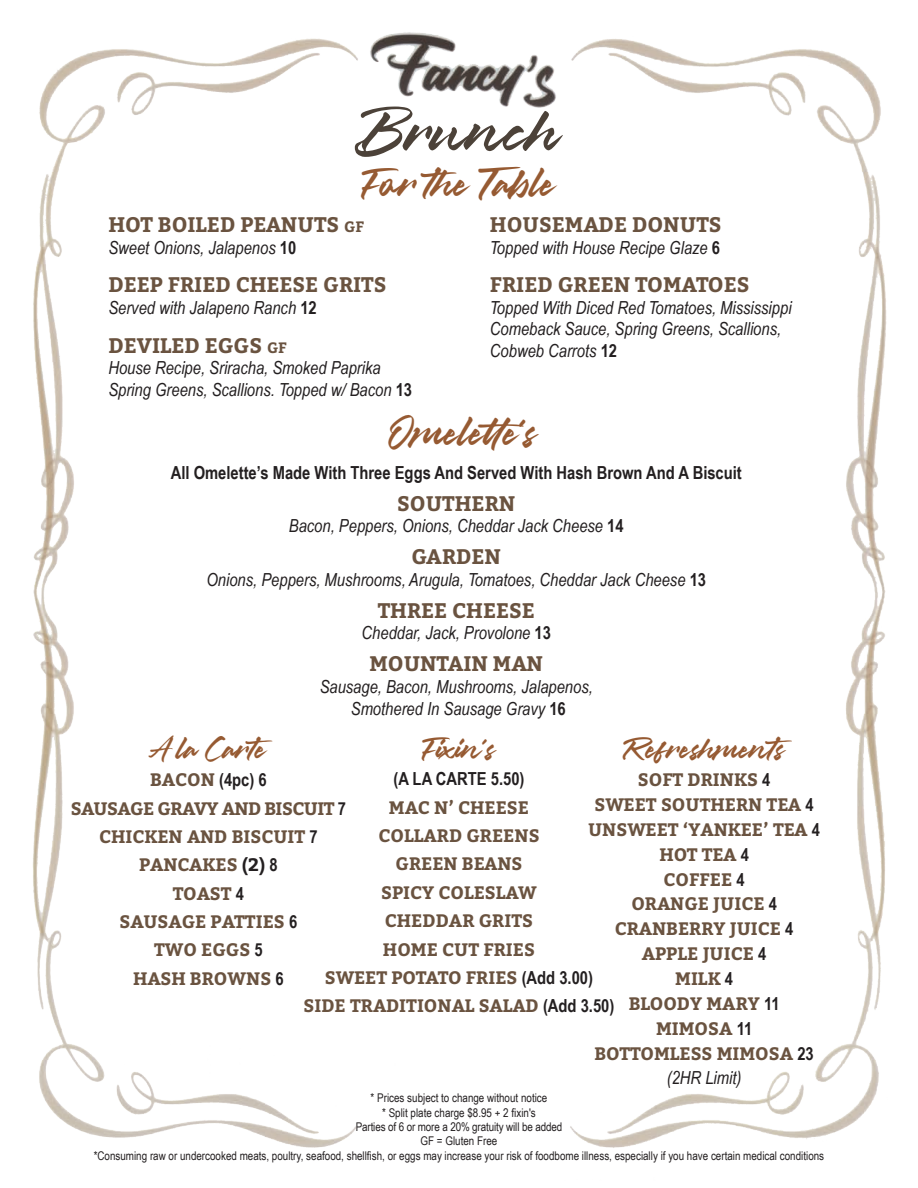
<style>
.page{position:relative;width:918px;height:1188px;background:#fff}
.page>*{position:absolute;margin:0;border:0;box-sizing:border-box;transform-origin:0 0}
.t1{font:900 54px "Misty";color:#4c4239}
.t2{font:900 36px "Misty";color:#965a32}
.t3{font:900 27px "Misty";color:#965a32}
.t4{font:700 21px "Bitter";color:#6a5340}
.t5{font:italic 18px/21.6px "Arial Narrow";color:#231f20}
.t6{font:700 18px/28.3px "Bitter";color:#6a5340;text-align:center}
.t7{font:700 18px "Arial Narrow";color:#231f20}
.t8{font:12px/14.4px "Arial Narrow";color:#231f20;text-align:center}
.s1{font-size:15px}
.s2{font-weight:700;font-style:normal}
.s3{font-family:"Arial Narrow";color:#231f20}
.s4{font-family:"Bitter";color:#6a5340}
.s5{color:#231f20}
</style>
<div class="page">
<img style="left:33px;top:32px;width:854px;height:1116px">
<h1 class="t1" style="left:356px;top:79px;width:207px">Brunch</h1>
<h2 class="t2" style="left:361px;top:149px;width:197px">For the Table</h2>
<p class="t4" style="left:108px;top:211px;width:257px">HOT BOILED PEANUTS <span class="s1">GF</span></p>
<p class="t5" style="left:108px;top:236px;width:189px">Sweet Onions, Jalapenos <span class="s2">10</span></p>
<p class="t4" style="left:108px;top:271px;width:280px">DEEP FRIED CHEESE GRITS</p>
<p class="t5" style="left:108px;top:296px;width:210px">Served with Jalapeno Ranch <span class="s2">12</span></p>
<p class="t4" style="left:108px;top:331px;width:180px">DEVILED EGGS <span class="s1">GF</span></p>
<p class="t5" style="left:108px;top:357px;width:305px">House Recipe, Sriracha, Smoked Paprika<br>Spring Greens, Scallions. Topped w/ Bacon <span class="s2">13</span></p>
<p class="t4" style="left:490px;top:211px;width:233px">HOUSEMADE DONUTS</p>
<p class="t5" style="left:490px;top:236px;width:232px">Topped with House Recipe Glaze <span class="s2">6</span></p>
<p class="t4" style="left:490px;top:271px;width:261px">FRIED GREEN TOMATOES</p>
<p class="t5" style="left:490px;top:296px;width:303px">Topped With Diced Red Tomatoes, Mississippi<br>Comeback Sauce, Spring Greens, Scallions,<br>Cobweb Carrots <span class="s2">12</span></p>
<h2 class="t2" style="left:389px;top:398px;width:151px">Omelette’s</h2>
<p class="t7" style="left:171px;top:459px;width:573px">All Omelette’s Made With Three Eggs And Served With Hash Brown And A Biscuit</p>
<p class="t4" style="left:397px;top:490px;width:120px">SOUTHERN</p>
<p class="t5" style="left:289px;top:515px;width:336px">Bacon, Peppers, Onions, Cheddar Jack Cheese <span class="s2">14</span></p>
<p class="t4" style="left:411px;top:543px;width:91px">GARDEN</p>
<p class="t5" style="left:206px;top:568px;width:501px">Onions, Peppers, Mushrooms, Arugula, Tomatoes, Cheddar Jack Cheese <span class="s2">13</span></p>
<p class="t4" style="left:378px;top:597px;width:159px">THREE CHEESE</p>
<p class="t5" style="left:362px;top:622px;width:191px">Cheddar, Jack, Provolone <span class="s2">13</span></p>
<p class="t4" style="left:369px;top:650px;width:175px">MOUNTAIN MAN</p>
<p class="t5" style="left:320px;top:675px;width:275px;text-align:center">Sausage, Bacon, Mushrooms, Jalapenos,<br>Smothered In Sausage Gravy <span class="s2">16</span></p>
<h3 class="t3" style="left:150px;top:722px;width:129px">A la Carte</h3>
<h3 class="t3" style="left:422px;top:722px;width:76px">Fixin’s</h3>
<h3 class="t3" style="left:623px;top:722px;width:175px">Refreshments</h3>
<p class="t7" style="left:394px;top:765px;width:132px">(A LA CARTE 5.50)</p>
<p class="t6" style="left:304px;top:794px;width:312px">MAC N’ CHEESE<br>COLLARD GREENS<br>GREEN BEANS<br>SPICY COLESLAW<br>CHEDDAR GRITS<br>HOME CUT FRIES<br>SWEET POTATO FRIES <span class="s3">(Add 3.00)<br></span>SIDE TRADITIONAL SALAD <span class="s3">(Add 3.50)</span></p>
<p class="t7" style="left:150px;top:766px;width:118px"><span class="s4">BACON</span> (4pc) 6</p>
<p class="t6" style="left:71px;top:795px;width:277px">SAUSAGE GRAVY AND BISCUIT <span class="s3">7<br></span>CHICKEN AND BISCUIT <span class="s3">7<br></span>PANCAKES <span class="s5">(2)</span> <span class="s3">8<br></span>TOAST <span class="s3">4<br></span>SAUSAGE PATTIES <span class="s3">6<br></span>TWO EGGS <span class="s3">5<br></span>HASH BROWNS <span class="s3">6</span></p>
<p class="t6" style="left:588px;top:768px;width:234px;line-height:24.9px">SOFT DRINKS <span class="s3">4<br></span>SWEET SOUTHERN TEA <span class="s3">4<br></span>UNSWEET ‘YANKEE’ TEA <span class="s3">4<br></span>HOT TEA <span class="s3">4<br></span>COFFEE <span class="s3">4<br></span>ORANGE JUICE <span class="s3">4<br></span>CRANBERRY JUICE <span class="s3">4<br></span>APPLE JUICE <span class="s3">4<br></span>MILK <span class="s3">4<br></span>BLOODY MARY <span class="s3">11<br></span>MIMOSA <span class="s3">11<br></span>BOTTOMLESS MIMOSA <span class="s3">23</span></p>
<p class="t5" style="left:667px;top:1067px;width:76px">(2HR Limit)</p>
<p class="t8" style="left:94px;top:1090px;width:732px">* Prices subject to change without notice<br>* Split plate charge $8.95 + 2 fixin's<br>Parties of 6 or more a 20% gratuity will be added<br>GF = Gluten Free<br>*Consuming raw or undercooked meats, poultry, seafood, shellfish, or eggs may increase your risk of foodbome illness, especially if you have certain medical conditions</p>
</div>
